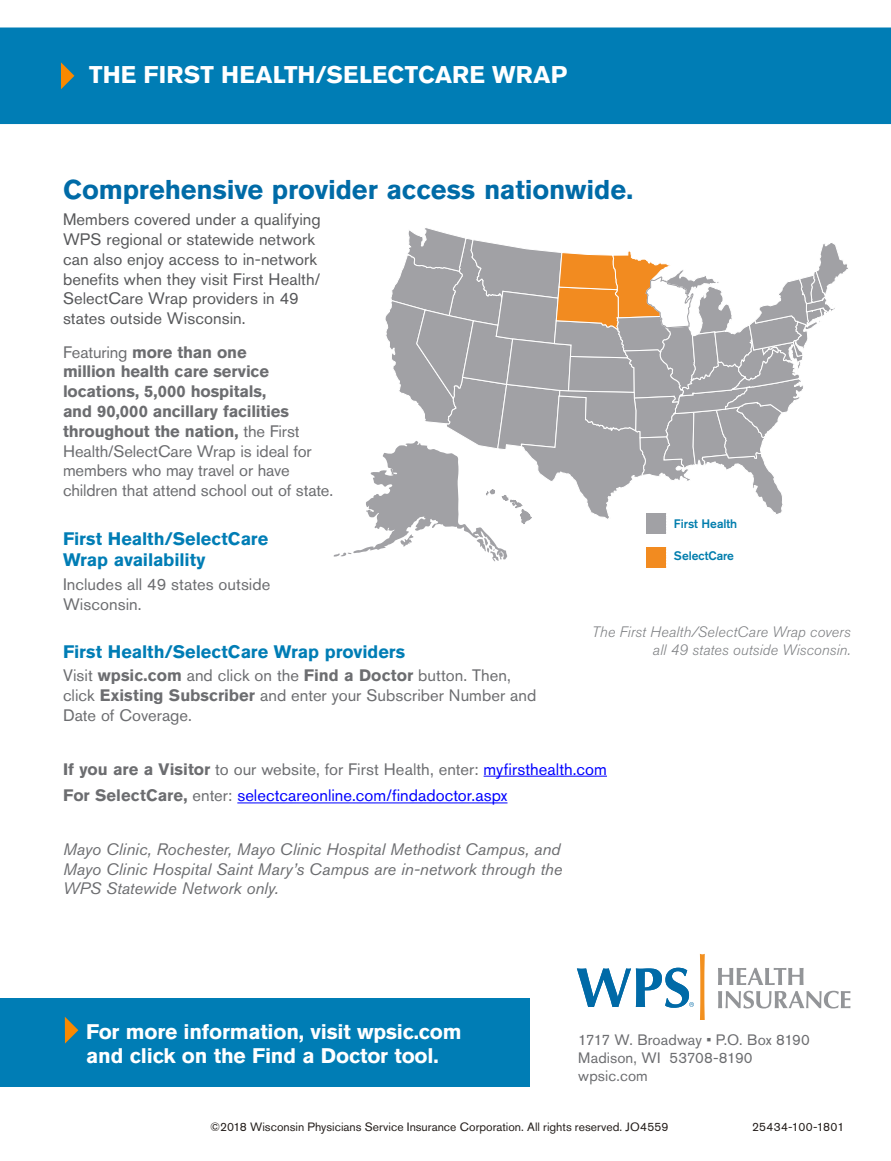
<style>
.page{position:relative;width:891px;height:1161px;background:#fff}
.page>*{position:absolute;margin:0;border:0;box-sizing:border-box;transform-origin:0 0}
.Futura_Demi_Subhead{font:700 27px "Akzidenz Grotesk BE";letter-spacing:-.005em;color:#006ba7}
.top_bar_header{font:700 24px "Akzidenz Grotesk BE";letter-spacing:.01em;color:#fff}
.Futura_Heavy_Subhead{font:700 21px/24px "Akzidenz Grotesk BE";letter-spacing:-.01em;color:#fff}
.Futura_Heavy_Subhead-2{font:700 18px/21.6px "Akzidenz Grotesk BE";letter-spacing:-.005em;color:#007db5}
.MinionPro_Body_regte{font:16.5px/19.8px "Akzidenz Grotesk BE";color:#6c6d70}
.MinionPro_Body_regte-2{font:16.5px/19.8px "Akzidenz Grotesk BE";letter-spacing:.005em;color:#57585a}
.Disclaimer_Copy{font:italic 16.5px/19.8px "Akzidenz Grotesk BE";color:#6c6d70;text-align:justify}
.MinionPro_Body_regte-3{font:16.5px "Akzidenz Grotesk BE";letter-spacing:.005em;color:#00f}
.Disclaimer_Copy-2{font:italic 300 15px/18px "Akzidenz Grotesk BE";letter-spacing:.005em;color:#808285;text-align:right}
.t1{font:15px "Akzidenz Grotesk BE";letter-spacing:.005em;color:#6c6d70}
.t2{font:500 12.3px "Akzidenz Grotesk BE";color:#007dad}
.t3{font:12px "Akzidenz Grotesk BE";color:#241e1b}
.t4{font:12px "Akzidenz Grotesk BE";letter-spacing:.02em;color:#241e1b}
.s1{font-weight:700}
.s2{color:#00f}
.s3{font-weight:700;color:#6c6d70}
.s4{color:#6c6d70}
</style>
<div class="page">
<div style="left:0;top:27px;width:891px;height:98px;background:#007db5"></div>
<hr style="left:484px;top:776px;width:123px;height:1px;background:#00f">
<hr style="left:237px;top:803px;width:271px;height:1px;background:#00f">
<div style="left:0;top:998px;width:530px;height:89px;background:#007db5"></div>
<svg style="left:718px;top:968px;width:86px;height:17px"></svg>
<svg style="left:718px;top:991px;width:132px;height:18px"></svg>
<svg style="left:577px;top:968px;width:117px;height:40px"></svg>
<svg style="left:700px;top:954px;width:5px;height:66px"></svg>
<svg style="left:61px;top:62px;width:13px;height:27px"></svg>
<svg style="left:333px;top:228px;width:515px;height:339px"></svg>
<svg style="left:65px;top:1017px;width:13px;height:27px"></svg>
<p class="top_bar_header" style="left:89px;top:61px;width:480px">THE FIRST HEALTH/SELECTCARE WRAP</p>
<p class="Futura_Demi_Subhead" style="left:63px;top:174px;width:572px">Comprehensive provider access nationwide.</p>
<p class="MinionPro_Body_regte-2" style="left:63px;top:210px;width:259px">Members covered under a qualifying WPS regional or statewide network can also enjoy access to in-network benefits when they visit First Health/ SelectCare Wrap providers in 49 states outside Wisconsin.</p>
<p class="MinionPro_Body_regte" style="left:63px;top:342px;width:272px">Featuring <span class="s1">more than one<br>million health care service locations, 5,000 hospitals,<br>and 90,000 ancillary facilities throughout the nation,</span> the First<br>Health/SelectCare Wrap is ideal for members who may travel or have children that attend school out of state.</p>
<p class="Futura_Heavy_Subhead-2" style="left:63px;top:528px;width:207px">First Health/SelectCare<br>Wrap availability</p>
<p class="MinionPro_Body_regte" style="left:63px;top:574px;width:209px">Includes all 49 states outside<br>Wisconsin.</p>
<p class="Futura_Heavy_Subhead-2" style="left:63px;top:641px;width:344px">First Health/SelectCare Wrap providers</p>
<p class="MinionPro_Body_regte" style="left:63px;top:666px;width:475px">Visit <span class="s1">wpsic.com</span> and click on the <span class="s1">Find a Doctor</span> button. Then, click <span class="s1">Existing Subscriber</span> and enter your Subscriber Number and<br>Date of Coverage.</p>
<p class="MinionPro_Body_regte" style="left:63px;top:759px;width:546px"><span class="s1">If you are a Visitor</span> to our website, for First Health, enter: <span class="s2">myfirsthealth.com</span></p>
<p class="MinionPro_Body_regte-3" style="left:63px;top:786px;width:446px"><span class="s3">For SelectCare,</span> <span class="s4">enter:</span> selectcareonline.com/findadoctor.aspx</p>
<p class="Disclaimer_Copy" style="left:63px;top:839px;width:501px">Mayo Clinic, Rochester, Mayo Clinic Hospital Methodist Campus, and Mayo Clinic Hospital Saint Mary’s Campus are in-network through the WPS Statewide Network only.</p>
<p class="t2" style="left:674px;top:516px;width:65px">First Health</p>
<p class="t2" style="left:674px;top:548px;width:62px">SelectCare</p>
<p class="Disclaimer_Copy-2" style="left:592px;top:623px;width:260px">The First Health/SelectCare Wrap covers all 49 states outside Wisconsin.</p>
<p class="Futura_Heavy_Subhead" style="left:86px;top:1020px;width:377px">For more information, visit wpsic.com and click on the Find a Doctor tool.</p>
<p class="t1" style="left:578px;top:1031px;width:233px">1717 W. Broadway • P.O. Box 8190</p>
<p class="t1" style="left:578px;top:1049px;width:176px">Madison, WI 53708-8190</p>
<p class="t1" style="left:578px;top:1067px;width:71px">wpsic.com</p>
<p class="t3" style="left:210px;top:1120px;width:460px">©2018 Wisconsin Physicians Service Insurance Corporation. All rights reserved. JO4559</p>
<p class="t4" style="left:752px;top:1120px;width:94px">25434-100-1801</p>
</div>
